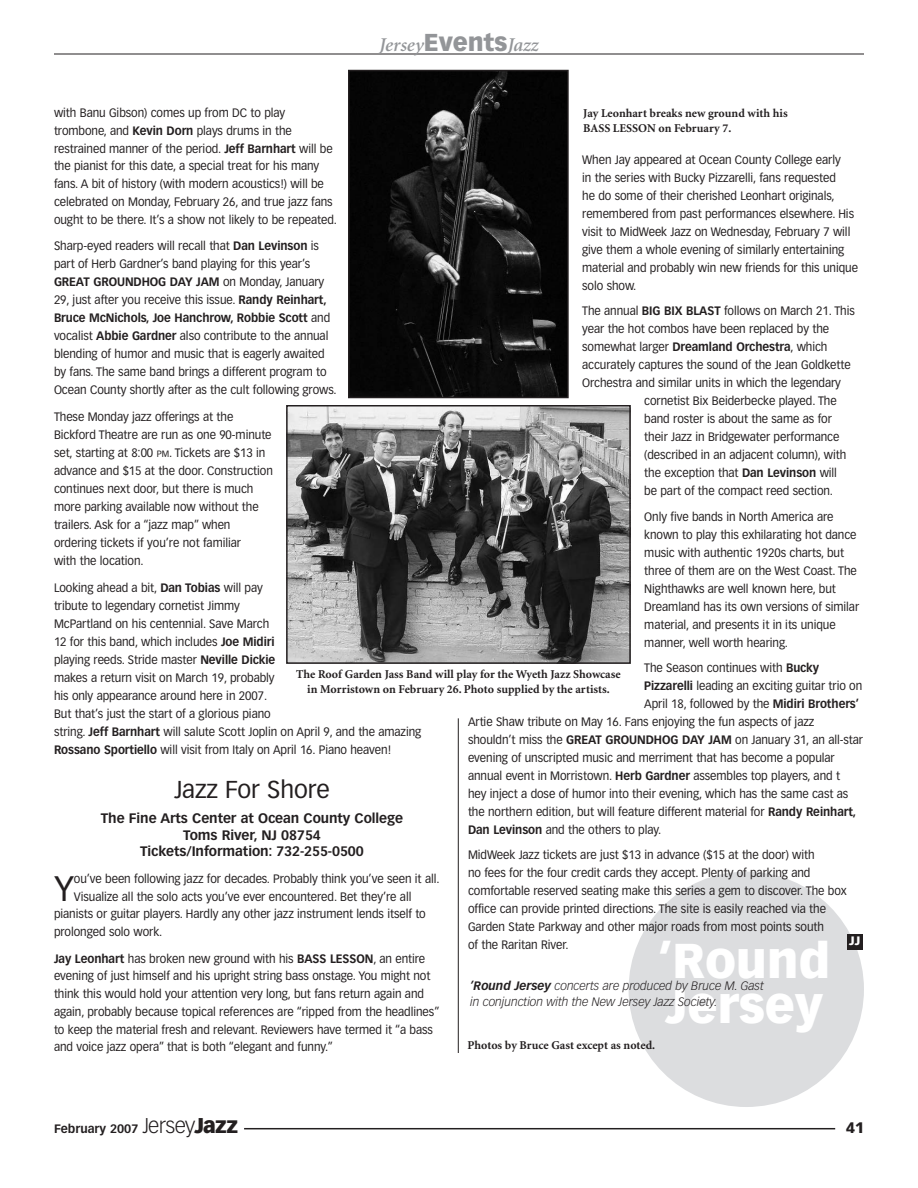
<style>
.page{position:relative;width:918px;height:1188px;background:#fff}
.page>*{position:absolute;margin:0;border:0;box-sizing:border-box;transform-origin:0 0}
.t1{font:900 48px/45px "Vectora LH";letter-spacing:-.005em;color:#fff}
.t2{font:34.8px "Vectora LH";color:#231f20;scale:.95 1}
.t3{font:24px "Vectora LH";letter-spacing:-.005em;color:#231f20}
.t4{font:italic 600 19.5px "Minion";color:#939598}
.t5{font:900 15px "Vectora LH";color:#231f20}
.t6{font:700 13.5px/16.5px "Vectora LH";letter-spacing:-.005em;color:#231f20;text-align:center}
.t7{font:12px/18px "Vectora LH";letter-spacing:-.005em;color:#231f20;scale:.95 1}
.t8{font:700 12px/15px "Minion";color:#231f20;text-align:center}
.t9{font:italic 300 12px/16.5px "Vectora LH";letter-spacing:-.005em;color:#231f20}
.t10{font:700 12px "Vectora LH";color:#231f20}
.t11{font:900 12px "Vectora LH";color:#fff}
.s1{font-family:"Vectora LH";font-weight:900;font-style:normal;font-size:24px}
.s2{font-weight:700}
.s3{font-size:9px}
.s4{font-weight:300;font-size:21px}
.s5{font-weight:900;font-size:21px}
</style>
<div class="page">
<div style="left:629px;top:872px;width:235px;height:235px;background:#dcdddf;border-radius:50%"></div>
<hr style="left:244px;top:1128px;width:591px;height:1px;background:#231f20">
<hr style="left:54px;top:54px;width:810px;height:1px;background:#231f20">
<hr style="left:458px;top:718px;width:1px;height:335px;background:#231f20">
<div style="left:847px;top:934px;width:15px;height:15px;background:#231f20"></div>
<img style="left:289px;top:408px;width:339px;height:253px">
<div style="left:286px;top:405px;width:345px;height:259px;border:2px solid #231f20"></div>
<img style="left:351px;top:73px;width:215px;height:322px">
<div style="left:348px;top:70px;width:221px;height:328px;border:2px solid #231f20"></div>
<h3 class="t4" style="left:379px;top:37px;width:161px">Jersey<span class="s1">Events</span>Jazz</h3>
<p class="t7" style="left:54px;top:105px;width:299px">with Banu Gibson) comes up from DC to play trombone, and <span class="s2">Kevin Dorn</span> plays drums in the restrained manner of the period. <span class="s2">Jeff Barnhart</span> will be the pianist for this date, a special treat for his many fans. A bit of history (with modern acoustics!) will be celebrated on Monday, February 26, and true jazz fans ought to be there. It’s a show not likely to be repeated.</p>
<p class="t7" style="left:54px;top:238px;width:299px">Sharp-eyed readers will recall that <span class="s2">Dan Levinson</span> is part of Herb Gardner’s band playing for this year’s <span class="s2">GREAT GROUNDHOG DAY JAM</span> on Monday, January 29, just after you receive this issue. <span class="s2">Randy Reinhart, Bruce McNichols, Joe Hanchrow, Robbie Scott</span> and vocalist <span class="s2">Abbie Gardner</span> also contribute to the annual blending of humor and music that is eagerly awaited by fans. The same band brings a different program to Ocean County shortly after as the cult following grows.</p>
<p class="t7" style="left:54px;top:409px;width:232px">These Monday jazz offerings at the Bickford Theatre are run as one 90-minute set, starting at 8:00 <span class="s3">PM</span>. Tickets are $13 in advance and $15 at the door. Construction continues next door, but there is much more parking available now without the trailers. Ask for a “jazz map” when ordering tickets if you’re not familiar<br>with the location.</p>
<p class="t7" style="left:54px;top:580px;width:388px">Looking ahead a bit, <span class="s2">Dan Tobias</span> will pay<br>tribute to legendary cornetist Jimmy<br>McPartland on his centennial. Save March<br>12 for this band, which includes <span class="s2">Joe Midiri<br></span>playing reeds. Stride master <span class="s2">Neville Dickie<br></span>makes a return visit on March 19, probably<br>his only appearance around here in 2007.<br>But that’s just the start of a glorious piano<br>string. <span class="s2">Jeff Barnhart</span> will salute Scott Joplin on April 9, and the amazing <span class="s2">Rossano Sportiello</span> will visit from Italy on April 16. Piano heaven!</p>
<h3 class="t3" style="left:174px;top:779px;width:157px">Jazz For Shore</h3>
<p class="t6" style="left:101px;top:811px;width:304px">The Fine Arts Center at Ocean County College<br>Toms River, NJ 08754<br>Tickets/Information: 732-255-0500</p>
<h2 class="t2" style="left:54px;top:874px;width:23px">Y</h2>
<p class="t7" style="left:74px;top:870px;width:387px">ou’ve been following jazz for decades. Probably think you’ve seen it all.</p>
<p class="t8" style="left:583px;top:106px;width:206px;text-align:left">Jay Leonhart breaks new ground with his<br>BASS LESSON on February 7.</p>
<p class="t7" style="left:582px;top:151px;width:292px">When Jay appeared at Ocean County College early<br>in the series with Bucky Pizzarelli, fans requested<br>he do some of their cherished Leonhart originals, remembered from past performances elsewhere. His visit to MidWeek Jazz on Wednesday, February 7 will give them a whole evening of similarly entertaining material and probably win new friends for this unique solo show.</p>
<p class="t7" style="left:582px;top:303px;width:289px">The annual <span class="s2">BIG BIX BLAST</span> follows on March 21. This</p>
<p class="t7" style="left:582px;top:321px;width:261px">year the hot combos have been replaced by the</p>
<p class="t7" style="left:582px;top:339px;width:260px">somewhat larger <span class="s2">Dreamland Orchestra</span>, which</p>
<p class="t7" style="left:582px;top:357px;width:284px">accurately captures the sound of the Jean Goldkette</p>
<p class="t7" style="left:582px;top:375px;width:274px">Orchestra and similar units in which the legendary</p>
<p class="t7" style="left:644px;top:393px;width:204px">cornetist Bix Beiderbecke played. The</p>
<p class="t7" style="left:644px;top:411px;width:199px">band roster is about the same as for</p>
<p class="t7" style="left:644px;top:429px;width:207px">their Jazz in Bridgewater performance</p>
<p class="t7" style="left:644px;top:447px;width:214px">(described in an adjacent column), with</p>
<p class="t7" style="left:644px;top:465px;width:204px">the exception that <span class="s2">Dan Levinson</span> will</p>
<p class="t7" style="left:644px;top:483px;width:200px">be part of the compact reed section.</p>
<p class="t7" style="left:644px;top:508px;width:228px">Only five bands in North America are known to play this exhilarating hot dance music with authentic 1920s charts, but three of them are on the West Coast. The Nighthawks are well known here, but Dreamland has its own versions of similar material, and presents it in its unique manner, well worth hearing.</p>
<p class="t7" style="left:644px;top:659px;width:186px">The Season continues with <span class="s2">Bucky</span></p>
<p class="t7" style="left:644px;top:677px;width:231px"><span class="s2">Pizzarelli</span> leading an exciting guitar trio on</p>
<p class="t7" style="left:644px;top:695px;width:228px">April 18, followed by the <span class="s2">Midiri Brothers’</span></p>
<p class="t7" style="left:468px;top:713px;width:366px">Artie Shaw tribute on May 16. Fans enjoying the fun aspects of jazz</p>
<p class="t7" style="left:468px;top:731px;width:417px">shouldn’t miss the <span class="s2">GREAT GROUNDHOG DAY JAM</span> on January 31, an all-star</p>
<p class="t7" style="left:468px;top:749px;width:388px">evening of unscripted music and merriment that has become a popular</p>
<p class="t7" style="left:468px;top:767px;width:393px">annual event in Morristown. <span class="s2">Herb Gardner</span> assembles top players, and t</p>
<p class="t7" style="left:468px;top:785px;width:402px">hey inject a dose of humor into their evening, which has the same cast as</p>
<p class="t7" style="left:468px;top:803px;width:410px">the northern edition, but will feature different material for <span class="s2">Randy Reinhart,</span></p>
<p class="t7" style="left:468px;top:821px;width:205px"><span class="s2">Dan Levinson</span> and the others to play.</p>
<p class="t7" style="left:468px;top:847px;width:400px">MidWeek Jazz tickets are just $13 in advance ($15 at the door) with<br>no fees for the four credit cards they accept. Plenty of parking and comfortable reserved seating make this series a gem to discover. The box office can provide printed directions. The site is easily reached via the Garden State Parkway and other major roads from most points south<br>of the Raritan River.</p>
<p class="t8" style="left:296px;top:668px;width:326px">The Roof Garden Jass Band will play for the Wyeth Jazz Showcase in Morristown on February 26. Photo supplied by the artists.</p>
<p class="t7" style="left:74px;top:888px;width:357px">Visualize all the solo acts you’ve ever encountered. Bet they’re all</p>
<p class="t7" style="left:54px;top:906px;width:393px">pianists or guitar players. Hardly any other jazz instrument lends itself to</p>
<p class="t7" style="left:54px;top:924px;width:116px">prolonged solo work.</p>
<p class="t7" style="left:54px;top:950px;width:407px"><span class="s2">Jay Leonhart</span> has broken new ground with his <span class="s2">BASS LESSON</span>, an entire evening of just himself and his upright string bass onstage. You might not think this would hold your attention very long, but fans return again and again, probably because topical references are “ripped from the headlines” to keep the material fresh and relevant. Reviewers have termed it “a bass and voice jazz opera” that is both “elegant and funny.”</p>
<p class="t11" style="left:849px;top:936px;width:13px">JJ</p>
<h1 class="t1" style="left:659px;top:942px;width:173px">’Round<br>Jersey</h1>
<p class="t9" style="left:470px;top:978px;width:295px"><span class="s2">’Round Jersey</span> concerts are produced by Bruce M. Gast in conjunction with the New Jersey Jazz Society.</p>
<p class="t8" style="left:467px;top:1039px;width:189px">Photos by Bruce Gast except as noted.</p>
<p class="t10" style="left:54px;top:1124px;width:186px">February 2007 <span class="s4">Jersey</span><span class="s5">Jazz</span></p>
<p class="t5" style="left:846px;top:1121px;width:19px">41</p>
</div>
